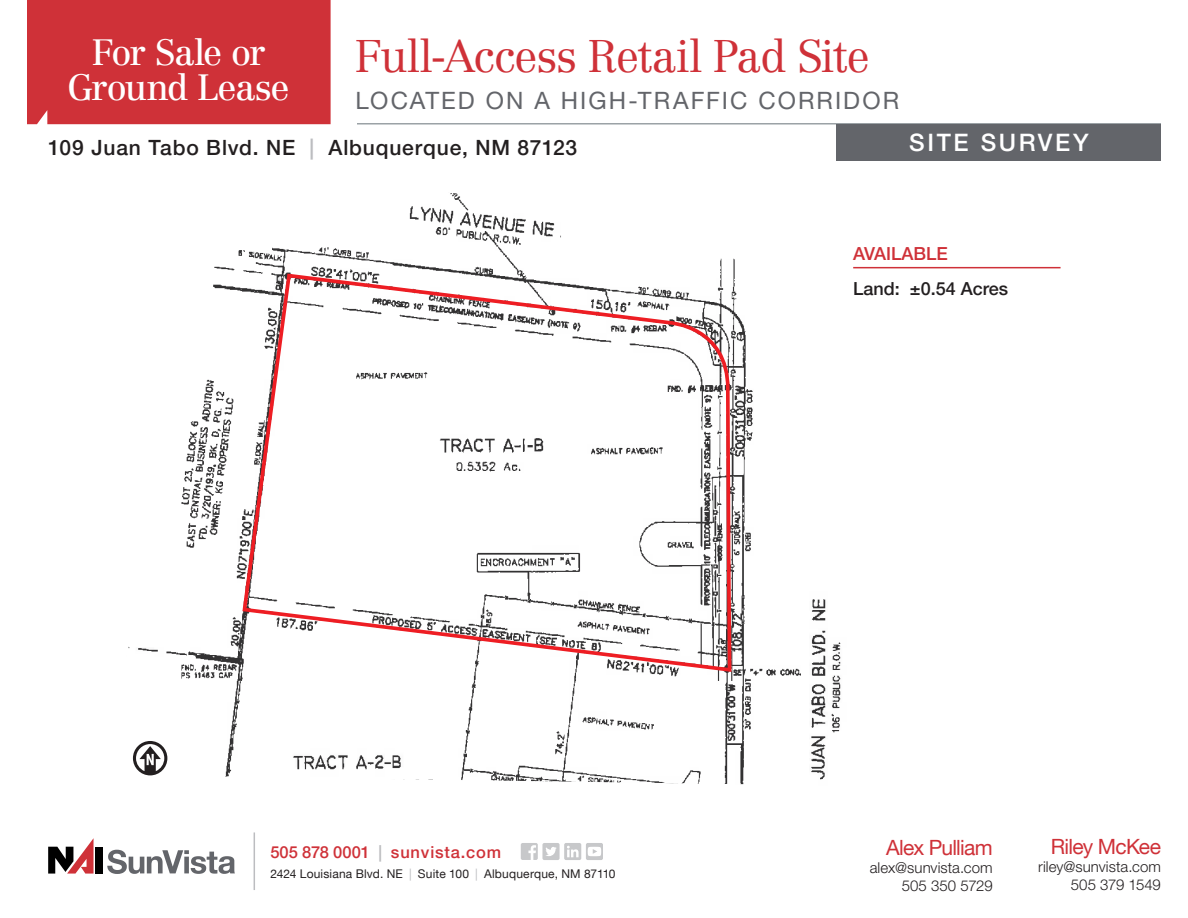
<style>
.page{position:relative;width:1188px;height:918px;background:#fff}
.page>*{position:absolute;margin:0;border:0;box-sizing:border-box;transform-origin:0 0}
.t1{font:300 45px "Centennial LT Std";letter-spacing:-.025em;color:#cf3138}
.t2{font:36px/34.5px "Centennial LT Std";letter-spacing:-.045em;color:#fff;text-align:center}
.t3{font:24px "Helvetica Neue LT Std";letter-spacing:.085em;color:#63656a}
.t4{font:500 24px "Helvetica Neue LT";letter-spacing:.11em;color:#fff}
.t5{font:500 21px "Helvetica Neue LT";letter-spacing:.04em;color:#231f20}
.t6{font:21px "Helvetica Neue LT";letter-spacing:-.03em;color:#cf3138}
.Available_text{font:500 18px "Helvetica Neue LT";color:#231f20}
.Available_text-2{font:500 18px "Helvetica Neue LT";color:#cf3138}
.t7{font:500 16.5px "Helvetica Neue LT";letter-spacing:.05em;color:#cf3138}
.t8{font:300 15px/18px "Helvetica Neue LT Std";letter-spacing:.005em;color:#231f20;text-align:right}
.t9{font:12px "Helvetica Neue LT";letter-spacing:.015em;color:#231f20}
.s1{color:#bcbdc0}
</style>
<div class="page">
<div style="left:96px;top:847px;width:7px;height:27px;background:#000"></div>
<svg style="left:48px;top:838px;width:46px;height:36px"></svg>
<svg style="left:107px;top:850px;width:128px;height:24px"></svg>
<div style="left:521px;top:843px;width:17px;height:17px;background:#c7c8ca;border-radius:2px"></div>
<svg style="left:528px;top:845px;width:8px;height:15px"></svg>
<div style="left:564px;top:843px;width:17px;height:17px;background:#c7c8ca;border-radius:2px"></div>
<svg style="left:567px;top:846px;width:12px;height:11px"></svg>
<div style="left:542px;top:843px;width:18px;height:17px;background:#c7c8ca;border-radius:2px"></div>
<svg style="left:546px;top:847px;width:11px;height:9px"></svg>
<div style="left:586px;top:843px;width:17px;height:17px;background:#c7c8ca;border-radius:2px"></div>
<svg style="left:588px;top:847px;width:13px;height:9px"></svg>
<hr style="left:254px;top:832px;width:1px;height:58px;background:#bcbdc0">
<img style="left:128px;top:193px;width:762px;height:592px">
<hr style="left:853px;top:267px;width:208px;height:1px;background:#cf3138">
<svg style="left:240px;top:272px;width:493px;height:402px"></svg>
<div style="left:130px;top:738px;width:41px;height:41px;background:#fff;border-radius:50%"></div>
<svg style="left:133px;top:741px;width:34px;height:34px"></svg>
<div style="left:27px;top:0;width:304px;height:124px;background:#cf3138"></div>
<hr style="left:357px;top:123px;width:804px;height:1px;background:#697379">
<div style="left:837px;top:124px;width:324px;height:37px;background:#63656a"></div>
<h2 class="t2" style="left:68px;top:35px;width:224px">For Sale or<br>Ground Lease</h2>
<h1 class="t1" style="left:354px;top:29px;width:517px">Full-Access Retail Pad Site</h1>
<h3 class="t3" style="left:356px;top:86px;width:545px">LOCATED ON A HIGH-TRAFFIC CORRIDOR</h3>
<h3 class="t5" style="left:48px;top:135px;width:531px">109 Juan Tabo Blvd. NE <span class="s1">|</span> Albuquerque, NM 87123</h3>
<p class="t4" style="left:909px;top:128px;width:181px">SITE SURVEY</p>
<p class="t7" style="left:270px;top:842px;width:232px">505 878 0001 <span class="s1">|</span> sunvista.com</p>
<p class="t9" style="left:270px;top:867px;width:347px">2424 Louisiana Blvd. NE <span class="s1">|</span> Suite 100 <span class="s1">|</span> Albuquerque, NM 87110</p>
<p class="Available_text-2" style="left:853px;top:243px;width:96px">AVAILABLE</p>
<p class="Available_text" style="left:853px;top:278px;width:156px">Land: ±0.54 Acres</p>
<h3 class="t6" style="left:886px;top:835px;width:108px">Alex Pulliam</h3>
<p class="t8" style="left:870px;top:858px;width:125px">alex@sunvista.com<br>505 350 5729</p>
<h3 class="t6" style="left:1051px;top:834px;width:112px">Riley McKee</h3>
<p class="t8" style="left:1038px;top:858px;width:124px">riley@sunvista.com<br>505 379 1549</p>
</div>
